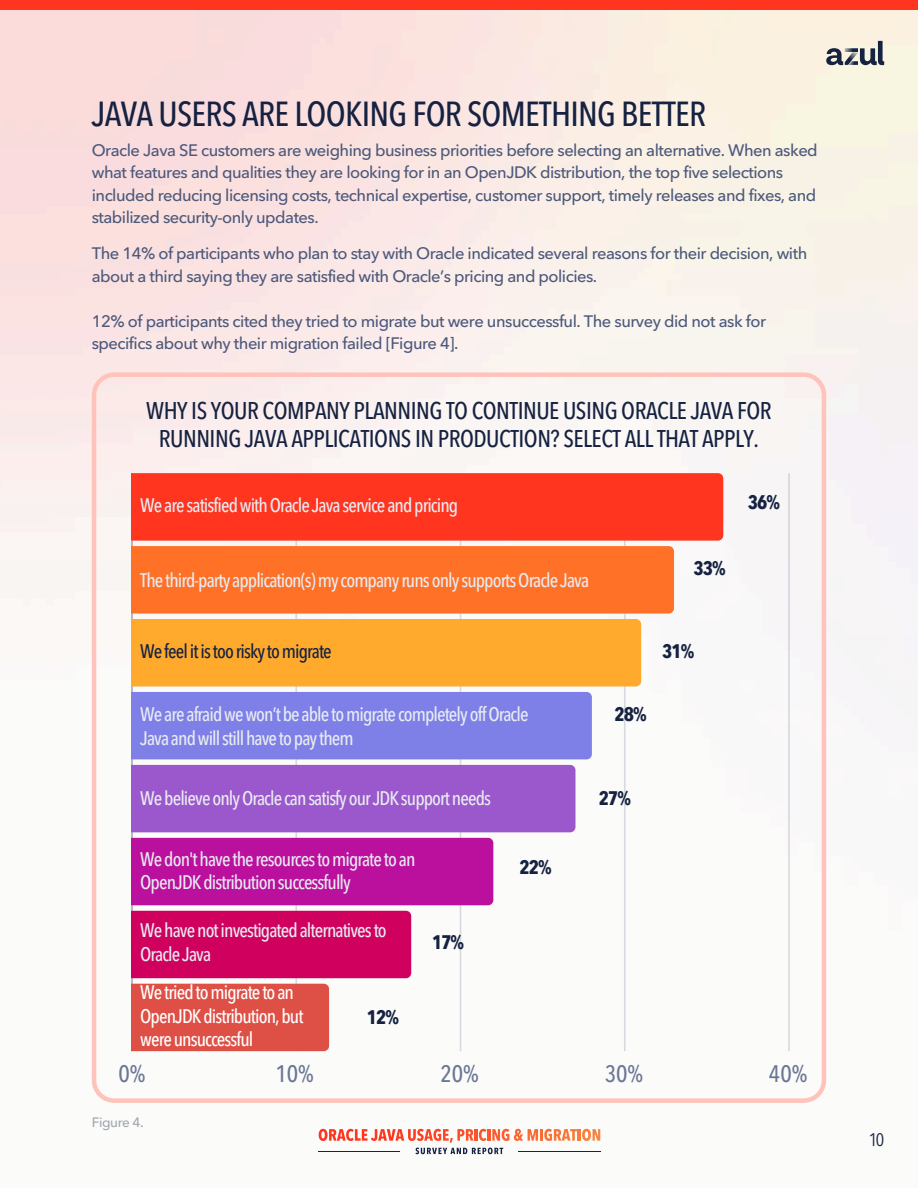
<style>
.page{position:relative;width:918px;height:1188px;background:#fff}
.page>*{position:absolute;margin:0;border:0;box-sizing:border-box;transform-origin:0 0}
.t1{font:500 condensed 34.5px "Avenir Next LT Pro";letter-spacing:-.02em;color:#162241}
.t2{font:500 condensed 24px/28.2px "Avenir Next LT Pro";letter-spacing:-.02em;color:#162241;text-align:center}
.t3{font:500 condensed 23.7px "Avenir Next LT Pro";color:#6b7796}
.t4{font:500 condensed 19.5px/23.7px "Avenir Next LT Pro";letter-spacing:-.045em;color:#e8ebf1}
.t5{font:500 condensed 19.5px/23.7px "Avenir Next LT Pro";letter-spacing:-.045em;color:#fff}
.t6{font:500 condensed 19.5px "Avenir Next LT Pro";letter-spacing:-.045em;color:#162241}
.t7{font:700 condensed 19.5px "Avenir Next LT Pro";letter-spacing:-.045em;color:#162241}
.t8{font:condensed 18px "Avenir Next LT Pro";color:#162241}
.t9{font:500 16.5px/22.5px "Avenir Next LT Pro";letter-spacing:-.03em;color:#4c597b}
.t10{font:500 13.5px "Avenir Next LT Pro";letter-spacing:-.03em;color:#a1a6b3}
</style>
<div class="page">
<img style="left:0;top:9px;width:918px;height:1146px">
<div style="left:0;top:0;width:918px;height:9px;background:#ff351f"></div>
<svg style="left:92px;top:372px;width:734px;height:731px"></svg>
<svg style="left:826px;top:41px;width:58px;height:24px"></svg>
<hr style="left:131px;top:473px;width:2px;height:578px;background:#6b7796;opacity:.6">
<hr style="left:295px;top:473px;width:2px;height:578px;background:#6b7796;opacity:.25">
<hr style="left:460px;top:473px;width:1px;height:578px;background:#d6d9e0">
<hr style="left:624px;top:473px;width:2px;height:578px;background:#6b7796;opacity:.25">
<hr style="left:788px;top:473px;width:2px;height:578px;background:#dbdee4">
<svg style="left:132px;top:473px;width:591px;height:213px;background:#fe7d3f"></svg>
<div style="left:132px;top:692px;width:460px;height:67px;background:#7e80e7"></div>
<div style="left:132px;top:765px;width:443px;height:67px;background:#9b57cc"></div>
<div style="left:132px;top:838px;width:361px;height:67px;background:#bb109d"></div>
<div style="left:132px;top:911px;width:279px;height:67px;background:#d0005f"></div>
<div style="left:132px;top:984px;width:197px;height:67px;background:#de4f45"></div>
<hr style="left:318px;top:1151px;width:82px;height:1px;background:#162241">
<svg style="left:319px;top:1129px;width:281px;height:25px"></svg>
<h1 class="t1" style="left:92px;top:100px;width:616px">JAVA USERS ARE LOOKING FOR SOMETHING BETTER</h1>
<p class="t9" style="left:92px;top:140px;width:727px">Oracle Java SE customers are weighing business priorities before selecting an alternative. When asked what features and qualities they are looking for in an OpenJDK distribution, the top five selections included reducing licensing costs, technical expertise, customer support, timely releases and fixes, and stabilized security-only updates.</p>
<p class="t9" style="left:92px;top:244px;width:717px">The 14% of participants who plan to stay with Oracle indicated several reasons for their decision, with about a third saying they are satisfied with Oracle’s pricing and policies.</p>
<p class="t9" style="left:92px;top:311px;width:676px">12% of participants cited they tried to migrate but were unsuccessful. The survey did not ask for specifics about why their migration failed [Figure 4].</p>
<h2 class="t2" style="left:146px;top:398px;width:627px">WHY IS YOUR COMPANY PLANNING TO CONTINUE USING ORACLE JAVA FOR<br>RUNNING JAVA APPLICATIONS IN PRODUCTION? SELECT ALL THAT APPLY.</h2>
<p class="t4" style="left:140px;top:495px;width:319px">WearesatisfiedwithOracleJavaserviceandpricing</p>
<p class="t4" style="left:140px;top:570px;width:450px">Thethird-partyapplication(s)mycompanyrunsonlysupportsOracleJava</p>
<p class="t7" style="left:694px;top:560px;width:34px">33%</p>
<p class="t6" style="left:140px;top:643px;width:193px">Wefeelitistooriskytomigrate</p>
<p class="t4" style="left:140px;top:704px;width:390px">Weareafraidwewon’tbeabletomigratecompletelyoffOracle<br>Javaandwillstillhavetopaythem</p>
<p class="t4" style="left:140px;top:788px;width:352px">WebelieveonlyOraclecansatisfyourJDKsupportneeds</p>
<p class="t4" style="left:140px;top:849px;width:277px">Wedon'thavetheresourcestomigratetoan<br>OpenJDKdistributionsuccessfully</p>
<p class="t4" style="left:140px;top:920px;width:248px">Wehavenotinvestigatedalternativesto<br>OracleJava</p>
<p class="t5" style="left:140px;top:982px;width:165px">Wetriedtomigratetoan<br>OpenJDKdistribution,but wereunsuccessful</p>
<p class="t7" style="left:367px;top:1009px;width:34px">12%</p>
<p class="t7" style="left:432px;top:934px;width:34px">17%</p>
<p class="t7" style="left:520px;top:860px;width:34px">22%</p>
<p class="t7" style="left:662px;top:643px;width:34px">31%</p>
<p class="t7" style="left:614px;top:707px;width:34px">28%</p>
<p class="t7" style="left:599px;top:790px;width:34px">27%</p>
<p class="t7" style="left:748px;top:494px;width:34px">36%</p>
<h3 class="t3" style="left:118px;top:1064px;width:29px">0%</h3>
<h3 class="t3" style="left:275px;top:1064px;width:40px">10%</h3>
<h3 class="t3" style="left:440px;top:1064px;width:40px">20%</h3>
<h3 class="t3" style="left:605px;top:1064px;width:40px">30%</h3>
<h3 class="t3" style="left:769px;top:1064px;width:40px">40%</h3>
<p class="t10" style="left:92px;top:1116px;width:53px">Figure 4.</p>
<p class="t8" style="left:869px;top:1132px;width:17px">10</p>
</div>
